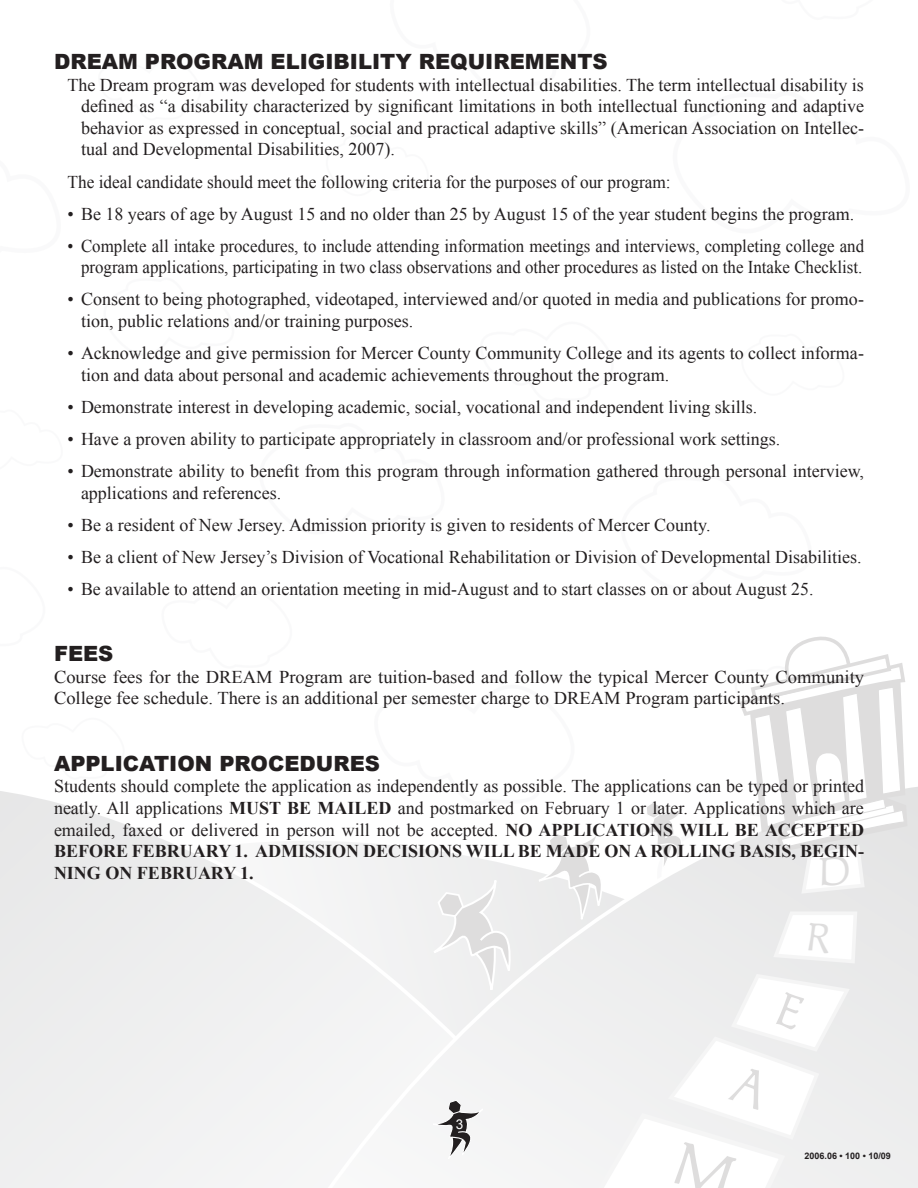
<style>
.page{position:relative;width:918px;height:1188px;background:#fff}
.page>*{position:absolute;margin:0;border:0;box-sizing:border-box;transform-origin:0 0}
.t1{font:36px "P22 Lindum";color:#231f20}
.t2{font:900 21px "Arial";color:#231f20}
.t3{font:18px/21.6px "Times New Roman";color:#231f20}
.t4{font:18px/21.6px "Times New Roman";color:#231f20;text-align:right;scale:.94 1}
.t5{font:18px "Times New Roman";color:#231f20;scale:.96 1}
.t6{font:13.5px "Arial";color:#fff}
.t7{font:700 9px "Arial";color:#231f20}
.s1{font-weight:700}
</style>
<div class="page">
<div style="left:0;top:791px;width:145px;height:397px;background:#ededee"></div>
<svg style="left:145px;top:636px;width:773px;height:552px"></svg>
<p class="t2" style="left:54px;top:50px;width:555px">DREAM PROGRAM ELIGIBILITY REQUIREMENTS</p>
<p class="t3" style="left:81px;top:74px;width:785px;text-align:justify;text-indent:-14px">The Dream program was developed for students with intellectual disabilities. The term intellectual disability is defined as “a disability characterized by significant limitations in both intellectual functioning and adaptive behavior as expressed in conceptual, social and practical adaptive skills” (American Association on Intellec&shy;tual and Developmental Disabilities, 2007).</p>
<p class="t5" style="left:68px;top:171px;width:630px">The ideal candidate should meet the following criteria for the purposes of our program:</p>
<p class="t3" style="left:68px;top:203px;width:788px">• Be 18 years of age by August 15 and no older than 25 by August 15 of the year student begins the program.</p>
<p class="t4" style="left:68px;top:235px;width:849px">• Complete all intake procedures, to include attending information meetings and interviews, completing college and program applications, participating in two class observations and other procedures as listed on the Intake Checklist.</p>
<p class="t3" style="left:81px;top:288px;width:784px;text-indent:-14px">• Consent to being photographed, videotaped, interviewed and/or quoted in media and publications for promo&shy;tion, public relations and/or training purposes.</p>
<p class="t3" style="left:81px;top:342px;width:784px;text-indent:-14px">• Acknowledge and give permission for Mercer County Community College and its agents to collect informa&shy;tion and data about personal and academic achievements throughout the program.</p>
<p class="t3" style="left:68px;top:396px;width:691px">• Demonstrate interest in developing academic, social, vocational and independent living skills.</p>
<p class="t3" style="left:68px;top:428px;width:714px">• Have a proven ability to participate appropriately in classroom and/or professional work settings.</p>
<p class="t3" style="left:81px;top:460px;width:785px;text-indent:-14px">• Demonstrate ability to benefit from this program through information gathered through personal interview, applications and references.</p>
<p class="t3" style="left:68px;top:514px;width:645px">• Be a resident of New Jersey. Admission priority is given to residents of Mercer County.</p>
<p class="t3" style="left:68px;top:546px;width:796px">• Be a client of New Jersey’s Division of Vocational Rehabilitation or Division of Developmental Disabilities.</p>
<p class="t3" style="left:68px;top:578px;width:748px">• Be available to attend an orientation meeting in mid-August and to start classes on or about August 25.</p>
<p class="t2" style="left:54px;top:642px;width:61px">FEES</p>
<p class="t3" style="left:54px;top:665px;width:812px">Course fees for the DREAM Program are tuition-based and follow the typical Mercer County Community<br>College fee schedule. There is an additional per semester charge to DREAM Program participants.</p>
<p class="t2" style="left:54px;top:752px;width:328px">APPLICATION PROCEDURES</p>
<p class="t3" style="left:54px;top:775px;width:812px;text-align:justify">Students should complete the application as independently as possible. The applications can be typed or printed neatly. All applications <span class="s1">MUST BE MAILED</span> and postmarked on February 1 or later. Applications which are emailed, faxed or delivered in person will not be accepted. <span class="s1">NO APPLICATIONS WILL BE ACCEPTED BEFORE FEBRUARY 1. ADMISSION DECISIONS WILL BE MADE ON A ROLLING BASIS, BEGIN-NING ON FEBRUARY 1.</span></p>
<h1 class="t1" style="left:820px;top:851px;width:31px">D</h1>
<p class="t6" style="left:456px;top:1116px;width:9px">3</p>
<p class="t7" style="left:805px;top:1151px;width:88px">2006.06 • 100 • 10/09</p>
</div>
